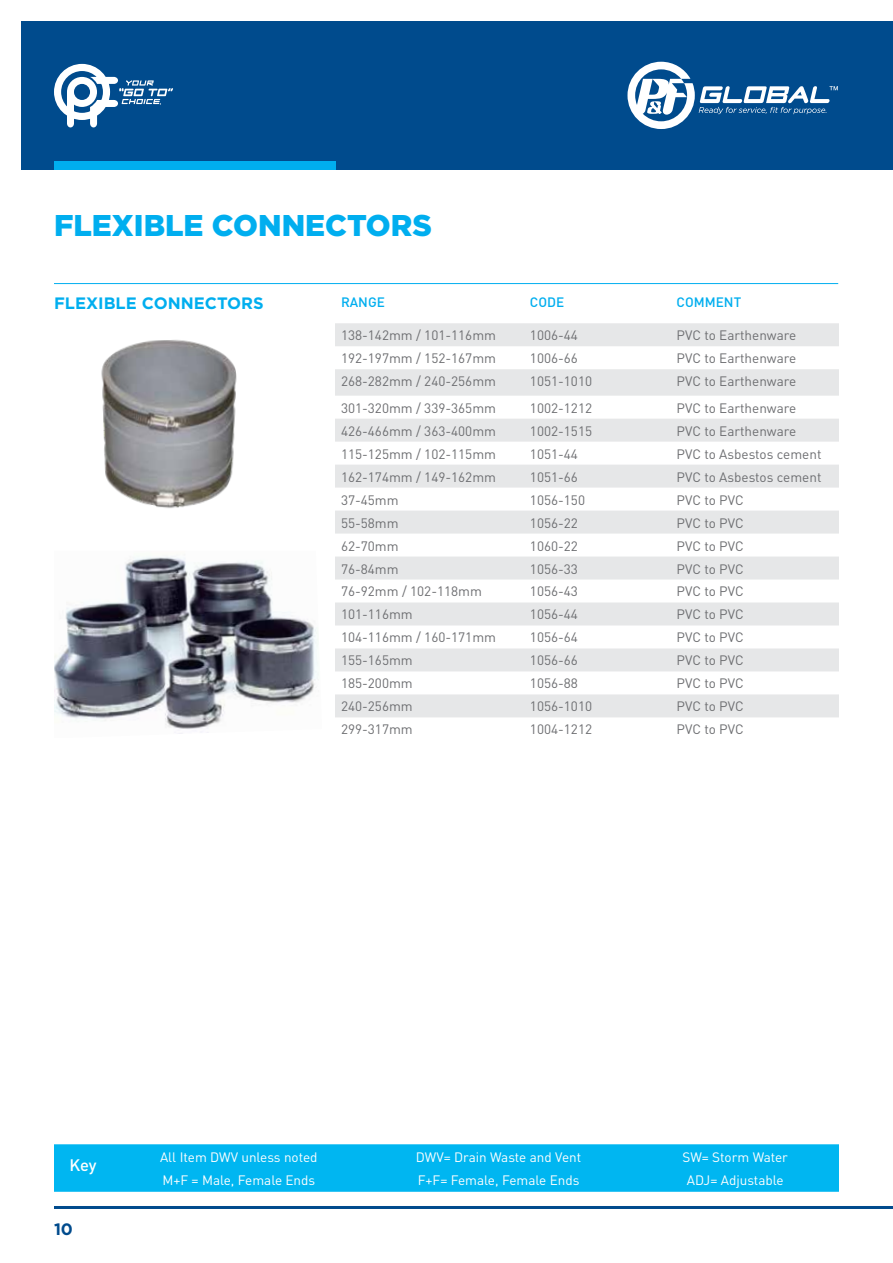
<style>
.page{position:relative;width:893px;height:1263px;background:#fff}
.page>*{position:absolute;margin:0;border:0;box-sizing:border-box;transform-origin:0 0}
.t1{font:900 30px "Gotham";color:#00aeef}
.t2{font:700 16.5px "Gotham";color:#00aeef}
.t3{font:500 16.5px "DIN";color:#fff}
.t4{font:700 16.5px "Gotham";color:#004b8d}
.t5{font:13.5px "DIN";color:#6d6e71}
.t6{font:13.5px "DIN";color:#fff}
.t7{font:500 13.5px "DIN";color:#00aeef}
</style>
<div class="page">
<div style="left:54px;top:1144px;width:785px;height:48px;background:#00b6f1"></div>
<hr style="left:54px;top:1206px;width:839px;height:3px;background:#004b8d">
<div style="left:21px;top:21px;width:872px;height:149px;background:#004b8d"></div>
<div style="left:54px;top:162px;width:281px;height:8px;background:#00aeef"></div>
<svg style="left:627px;top:62px;width:211px;height:67px"></svg>
<svg style="left:54px;top:64px;width:119px;height:63px"></svg>
<svg style="left:335px;top:323px;width:504px;height:394px;fill:#e6e7e8"></svg>
<hr style="left:54px;top:283px;width:784px;height:1px;background:#00aeef">
<img style="left:101px;top:340px;width:136px;height:168px">
<img style="left:54px;top:557px;width:265px;height:177px">
<h1 class="t1" style="left:54px;top:205px;width:379px">FLEXIBLE CONNECTORS</h1>
<p class="t2" style="left:54px;top:293px;width:211px">FLEXIBLE CONNECTORS</p>
<p class="t7" style="left:341px;top:294px;width:45px">RANGE</p>
<p class="t7" style="left:530px;top:294px;width:36px">CODE</p>
<p class="t7" style="left:677px;top:294px;width:66px">COMMENT</p>
<p class="t5" style="left:341px;top:327px;width:157px">138-142mm / 101-116mm</p>
<p class="t5" style="left:530px;top:327px;width:50px">1006-44</p>
<p class="t5" style="left:677px;top:327px;width:121px">PVC to Earthenware</p>
<p class="t5" style="left:341px;top:350px;width:157px">192-197mm / 152-167mm</p>
<p class="t5" style="left:530px;top:350px;width:50px">1006-66</p>
<p class="t5" style="left:677px;top:350px;width:121px">PVC to Earthenware</p>
<p class="t5" style="left:341px;top:373px;width:157px">268-282mm / 240-256mm</p>
<p class="t5" style="left:530px;top:373px;width:64px">1051-1010</p>
<p class="t5" style="left:677px;top:373px;width:121px">PVC to Earthenware</p>
<p class="t5" style="left:341px;top:399px;width:157px">301-320mm / 339-365mm</p>
<p class="t5" style="left:530px;top:399px;width:64px">1002-1212</p>
<p class="t5" style="left:677px;top:399px;width:121px">PVC to Earthenware</p>
<p class="t5" style="left:341px;top:422px;width:157px">426-466mm / 363-400mm</p>
<p class="t5" style="left:530px;top:422px;width:64px">1002-1515</p>
<p class="t5" style="left:677px;top:422px;width:121px">PVC to Earthenware</p>
<p class="t5" style="left:341px;top:445px;width:157px">115-125mm / 102-115mm</p>
<p class="t5" style="left:530px;top:445px;width:50px">1051-44</p>
<p class="t5" style="left:677px;top:445px;width:146px">PVC to Asbestos cement</p>
<p class="t5" style="left:341px;top:468px;width:157px">162-174mm / 149-162mm</p>
<p class="t5" style="left:530px;top:468px;width:50px">1051-66</p>
<p class="t5" style="left:677px;top:468px;width:146px">PVC to Asbestos cement</p>
<p class="t5" style="left:341px;top:491px;width:59px">37-45mm</p>
<p class="t5" style="left:530px;top:491px;width:57px">1056-150</p>
<p class="t5" style="left:677px;top:491px;width:68px">PVC to PVC</p>
<p class="t5" style="left:341px;top:514px;width:59px">55-58mm</p>
<p class="t5" style="left:530px;top:514px;width:50px">1056-22</p>
<p class="t5" style="left:677px;top:514px;width:68px">PVC to PVC</p>
<p class="t5" style="left:341px;top:537px;width:59px">62-70mm</p>
<p class="t5" style="left:530px;top:537px;width:50px">1060-22</p>
<p class="t5" style="left:677px;top:537px;width:68px">PVC to PVC</p>
<p class="t5" style="left:341px;top:560px;width:59px">76-84mm</p>
<p class="t5" style="left:530px;top:560px;width:50px">1056-33</p>
<p class="t5" style="left:677px;top:560px;width:68px">PVC to PVC</p>
<p class="t5" style="left:341px;top:583px;width:142px">76-92mm / 102-118mm</p>
<p class="t5" style="left:530px;top:583px;width:50px">1056-43</p>
<p class="t5" style="left:677px;top:583px;width:68px">PVC to PVC</p>
<p class="t5" style="left:341px;top:606px;width:73px">101-116mm</p>
<p class="t5" style="left:530px;top:606px;width:50px">1056-44</p>
<p class="t5" style="left:677px;top:606px;width:68px">PVC to PVC</p>
<p class="t5" style="left:341px;top:629px;width:157px">104-116mm / 160-171mm</p>
<p class="t5" style="left:530px;top:629px;width:50px">1056-64</p>
<p class="t5" style="left:677px;top:629px;width:68px">PVC to PVC</p>
<p class="t5" style="left:341px;top:652px;width:73px">155-165mm</p>
<p class="t5" style="left:530px;top:652px;width:50px">1056-66</p>
<p class="t5" style="left:677px;top:652px;width:68px">PVC to PVC</p>
<p class="t5" style="left:341px;top:675px;width:73px">185-200mm</p>
<p class="t5" style="left:530px;top:675px;width:50px">1056-88</p>
<p class="t5" style="left:677px;top:675px;width:68px">PVC to PVC</p>
<p class="t5" style="left:341px;top:698px;width:73px">240-256mm</p>
<p class="t5" style="left:530px;top:698px;width:64px">1056-1010</p>
<p class="t5" style="left:677px;top:698px;width:68px">PVC to PVC</p>
<p class="t5" style="left:341px;top:721px;width:73px">299-317mm</p>
<p class="t5" style="left:530px;top:721px;width:64px">1004-1212</p>
<p class="t5" style="left:677px;top:721px;width:68px">PVC to PVC</p>
<p class="t3" style="left:69px;top:1154px;width:29px">Key</p>
<p class="t4" style="left:54px;top:1218px;width:21px">10</p>
<p class="t6" style="left:160px;top:1148px;width:159px">All Item DWV unless noted</p>
<p class="t6" style="left:416px;top:1148px;width:167px">DWV= Drain Waste and Vent</p>
<p class="t6" style="left:682px;top:1148px;width:107px">SW= Storm Water</p>
<p class="t6" style="left:162px;top:1172px;width:154px">M+F = Male, Female Ends</p>
<p class="t6" style="left:418px;top:1172px;width:163px">F+F= Female, Female Ends</p>
<p class="t6" style="left:687px;top:1172px;width:98px">ADJ= Adjustable</p>
</div>
